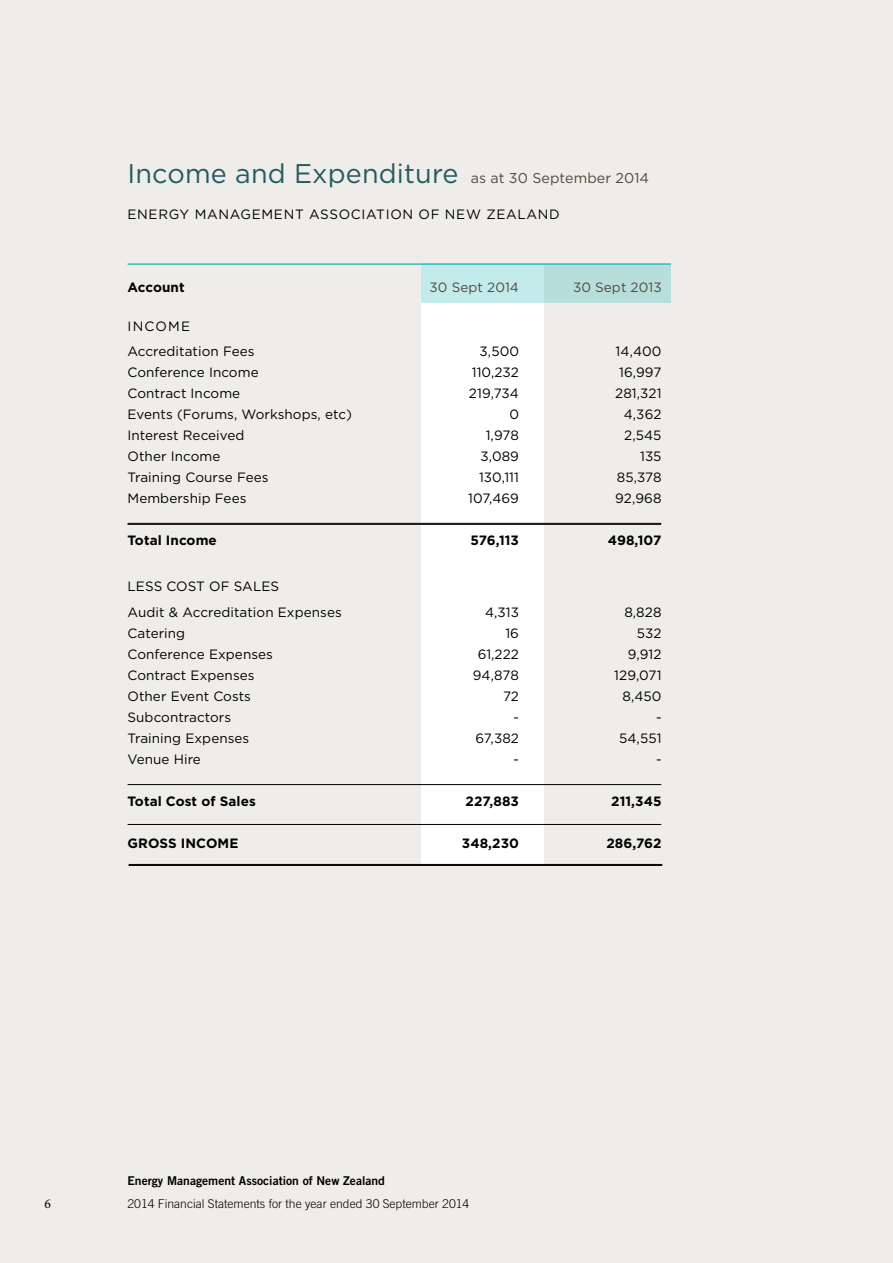
<style>
.page{position:relative;width:893px;height:1263px;background:#efedea}
.page>*{position:absolute;margin:0;border:0;box-sizing:border-box;transform-origin:0 0}
.t1{font:27px "Gotham";letter-spacing:.005em;color:#245a62}
.t2{font:13.5px/25.2px "Gotham";letter-spacing:.005em;color:#000}
.t3{font:700 13.5px "Gotham";letter-spacing:.005em;color:#000}
.t4{font:13.5px "Gotham";letter-spacing:.05em;color:#000}
.t5{font:13.5px "Gotham";letter-spacing:.005em;color:#52483d}
.t6{font:13.5px "Minion Pro";color:#000}
.t7{font:300 12.15px "Trade Gothic";color:#000}
.t8{font:12.15px "Trade Gothic Bold Two";color:#000}
.s1{font-size:14.25px;color:#52483d}
</style>
<div class="page">
<div style="left:421px;top:265px;width:123px;height:601px;background:#fff"></div>
<hr style="left:128px;top:263px;width:543px;height:2px;background:#37bebc">
<div style="left:421px;top:263px;width:250px;height:40px;background:linear-gradient(to right,#c6eeef,#b5dbd8)"></div>
<hr style="left:128px;top:523px;width:533px;height:1px;background:#000">
<hr style="left:128px;top:524px;width:533px;height:1px;background:#000">
<hr style="left:128px;top:784px;width:533px;height:1px;background:#000">
<hr style="left:128px;top:824px;width:533px;height:1px;background:#000">
<hr style="left:129px;top:864px;width:533px;height:1px;background:#000">
<hr style="left:129px;top:865px;width:533px;height:1px;background:#000">
<h1 class="t1" style="left:128px;top:159px;width:523px">Income and Expenditure <span class="s1">as at 30 September 2014</span></h1>
<p class="t4" style="left:128px;top:206px;width:434px">ENERGY MANAGEMENT ASSOCIATION OF NEW ZEALAND</p>
<p class="t3" style="left:128px;top:279px;width:59px">Account</p>
<p class="t5" style="left:430px;top:280px;width:91px">30 Sept 2014</p>
<p class="t5" style="left:573px;top:280px;width:90px">30 Sept 2013</p>
<p class="t2" style="left:128px;top:313px;width:129px">INCOME<br>Accreditation Fees</p>
<p class="t2" style="left:480px;top:339px;width:41px">3,500</p>
<p class="t2" style="left:616px;top:339px;width:47px">14,400</p>
<p class="t2" style="left:128px;top:360px;width:133px">Conference Income</p>
<p class="t2" style="left:472px;top:360px;width:49px">110,232</p>
<p class="t2" style="left:619px;top:360px;width:44px">16,997</p>
<p class="t2" style="left:128px;top:381px;width:114px">Contract Income</p>
<p class="t2" style="left:469px;top:381px;width:52px">219,734</p>
<p class="t2" style="left:615px;top:381px;width:48px">281,321</p>
<p class="t2" style="left:128px;top:402px;width:226px">Events (Forums, Workshops, etc)</p>
<p class="t2" style="left:509px;top:402px;width:11px">0</p>
<p class="t2" style="left:624px;top:402px;width:39px">4,362</p>
<p class="t2" style="left:128px;top:423px;width:118px">Interest Received</p>
<p class="t2" style="left:486px;top:423px;width:35px">1,978</p>
<p class="t2" style="left:624px;top:423px;width:39px">2,545</p>
<p class="t2" style="left:128px;top:444px;width:94px">Other Income</p>
<p class="t2" style="left:481px;top:444px;width:40px">3,089</p>
<p class="t2" style="left:640px;top:444px;width:23px">135</p>
<p class="t2" style="left:128px;top:465px;width:142px">Training Course Fees</p>
<p class="t2" style="left:479px;top:465px;width:42px">130,111</p>
<p class="t2" style="left:617px;top:465px;width:46px">85,378</p>
<p class="t2" style="left:128px;top:486px;width:120px">Membership Fees</p>
<p class="t2" style="left:468px;top:486px;width:52px">107,469</p>
<p class="t2" style="left:615px;top:486px;width:48px">92,968</p>
<p class="t3" style="left:128px;top:533px;width:91px">Total Income</p>
<p class="t3" style="left:470px;top:533px;width:50px">576,113</p>
<p class="t3" style="left:608px;top:533px;width:55px">498,107</p>
<p class="t2" style="left:128px;top:574px;width:216px">LESS COST OF SALES<br>Audit &amp; Accreditation Expenses</p>
<p class="t2" style="left:485px;top:599px;width:36px">4,313</p>
<p class="t2" style="left:624px;top:599px;width:39px">8,828</p>
<p class="t2" style="left:128px;top:620px;width:59px">Catering</p>
<p class="t2" style="left:505px;top:620px;width:15px">16</p>
<p class="t2" style="left:637px;top:620px;width:26px">532</p>
<p class="t2" style="left:128px;top:641px;width:147px">Conference Expenses</p>
<p class="t2" style="left:478px;top:641px;width:43px">61,222</p>
<p class="t2" style="left:628px;top:641px;width:35px">9,912</p>
<p class="t2" style="left:128px;top:662px;width:129px">Contract Expenses</p>
<p class="t2" style="left:473px;top:662px;width:48px">94,878</p>
<p class="t2" style="left:614px;top:662px;width:49px">129,071</p>
<p class="t2" style="left:128px;top:683px;width:125px">Other Event Costs</p>
<p class="t2" style="left:503px;top:683px;width:17px">72</p>
<p class="t2" style="left:622px;top:683px;width:41px">8,450</p>
<p class="t2" style="left:128px;top:704px;width:105px">Subcontractors</p>
<p class="t2" style="left:513px;top:704px;width:7px">-</p>
<p class="t2" style="left:656px;top:704px;width:7px">-</p>
<p class="t2" style="left:128px;top:725px;width:123px">Training Expenses</p>
<p class="t2" style="left:475px;top:725px;width:45px">67,382</p>
<p class="t2" style="left:619px;top:725px;width:44px">54,551</p>
<p class="t2" style="left:128px;top:746px;width:75px">Venue Hire</p>
<p class="t2" style="left:513px;top:746px;width:7px">-</p>
<p class="t2" style="left:656px;top:746px;width:7px">-</p>
<p class="t3" style="left:128px;top:793px;width:130px">Total Cost of Sales</p>
<p class="t3" style="left:466px;top:793px;width:55px">227,883</p>
<p class="t3" style="left:611px;top:793px;width:52px">211,345</p>
<p class="t3" style="left:128px;top:835px;width:112px">GROSS INCOME</p>
<p class="t3" style="left:462px;top:835px;width:59px">348,230</p>
<p class="t3" style="left:606px;top:835px;width:57px">286,762</p>
<p class="t8" style="left:128px;top:1173px;width:259px">Energy Management Association of New Zealand</p>
<p class="t6" style="left:45px;top:1194px;width:8px">6</p>
<p class="t7" style="left:128px;top:1196px;width:343px">2014 Financial Statements for the year ended 30 September 2014</p>
</div>
